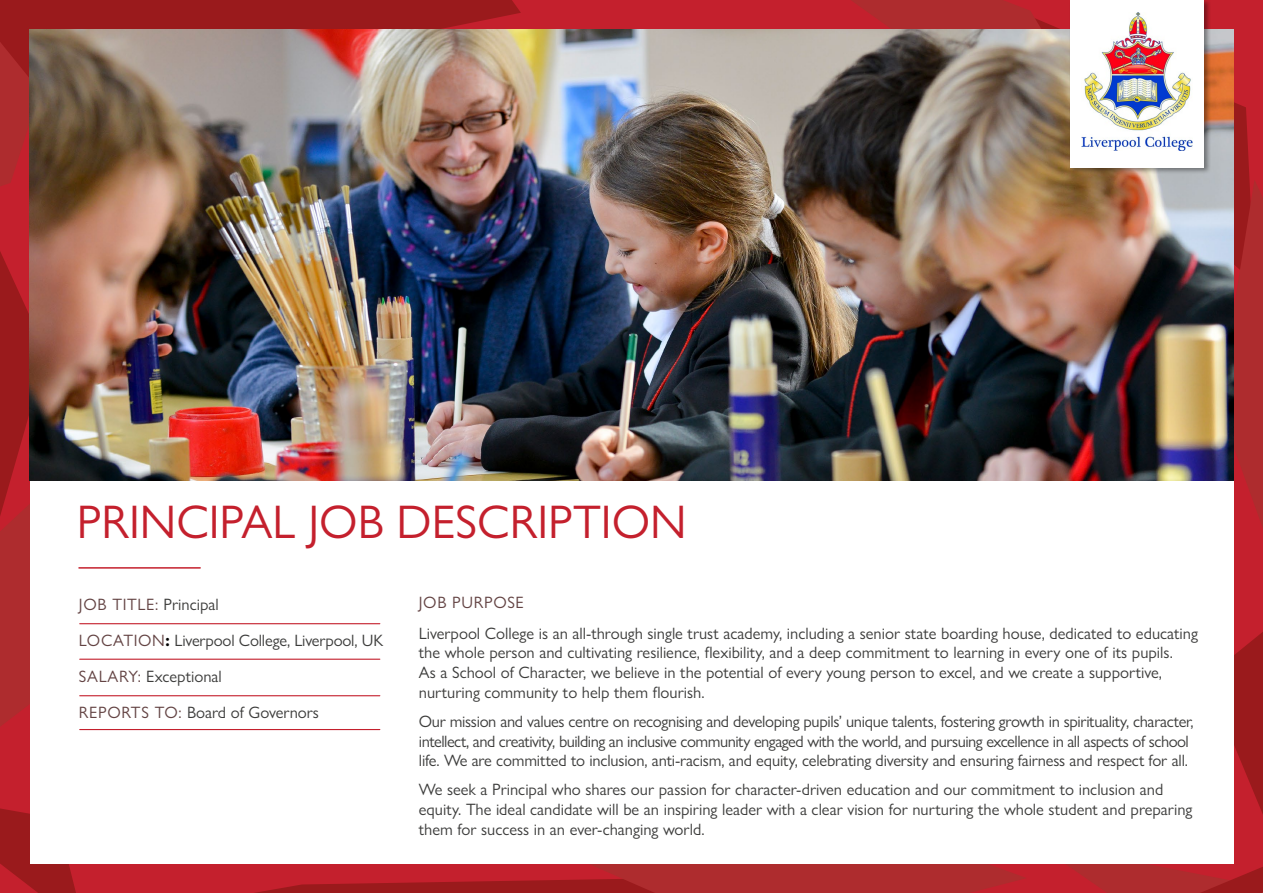
<style>
.page{position:relative;width:1263px;height:893px;background:#c4202d}
.page>*{position:absolute;margin:0;border:0;box-sizing:border-box;transform-origin:0 0}
.t1{font:47.4px "Gill Sans Nova";color:#c4202d}
.t2{font:16.5px/19.8px "Gill Sans Nova";color:#3c3c3b}
.t3{font:16.5px/19.8px "Gill Sans Nova";letter-spacing:-.02em;color:#3c3c3b}
.t4{font:16.5px "Gill Sans Nova";letter-spacing:.04em;color:#634343}
.s1{color:#634343}
.s2{font-weight:700;color:#000}
</style>
<div class="page">
<svg style="left:1233px;top:632px;width:30px;height:183px"></svg>
<svg style="left:1211px;top:29px;width:39px;height:150px"></svg>
<svg style="left:1233px;top:179px;width:30px;height:350px;background:#a92c30"></svg>
<svg style="left:850px;top:0;width:218px;height:30px;fill:#ae2c2e"></svg>
<svg style="left:0;top:808px;width:76px;height:85px"></svg>
<svg style="left:0;top:251px;width:30px;height:476px"></svg>
<svg style="left:0;top:107px;width:30px;height:80px"></svg>
<svg style="left:0;top:0;width:521px;height:107px;background:#9e1e20"></svg>
<svg style="left:253px;top:863px;width:774px;height:30px"></svg>
<svg style="left:1033px;top:842px;width:230px;height:51px"></svg>
<div style="left:30px;top:30px;width:1203px;height:833px;background:#fff"></div>
<img style="left:30px;top:30px;width:1203px;height:450px">
<hr style="left:79px;top:567px;width:121px;height:2px;background:#c4202d">
<div style="left:1068px;top:0;width:143px;height:175px;background:#000;opacity:.39"></div>
<div style="left:1070px;top:0;width:133px;height:167px;background:#fff"></div>
<img style="left:1081px;top:13px;width:111px;height:138px">
<hr style="left:80px;top:623px;width:300px;height:1px;background:#c4202d">
<hr style="left:80px;top:659px;width:300px;height:1px;background:#c4202d">
<hr style="left:80px;top:695px;width:300px;height:1px;background:#c4202d">
<hr style="left:80px;top:729px;width:300px;height:1px;background:#c4202d">
<h1 class="t1" style="left:77px;top:493px;width:611px">PRINCIPAL JOB DESCRIPTION</h1>
<p class="t2" style="left:79px;top:587px;width:306px;line-height:36px"><span class="s1">JOB TITLE:</span> Principal<br><span class="s1">LOCATION</span><span class="s2">:</span> Liverpool College, Liverpool, UK<br><span class="s1">SALARY:</span> Exceptional<br><span class="s1">REPORTS TO:</span> Board of Governors</p>
<p class="t4" style="left:419px;top:593px;width:107px">JOB PURPOSE</p>
<p class="t2" style="left:419px;top:623px;width:780px">Liverpool College is an all-through single trust academy, including a senior state boarding house, dedicated to educating the whole person and cultivating resilience, flexibility, and a deep commitment to learning in every one of its pupils.<br>As a School of Character, we believe in the potential of every young person to excel, and we create a supportive, nurturing community to help them flourish.</p>
<p class="t3" style="left:419px;top:711px;width:776px">Our mission and values centre on recognising and developing pupils’ unique talents, fostering growth in spirituality, character, intellect, and creativity, building an inclusive community engaged with the world, and pursuing excellence in all aspects of school life. We are committed to inclusion, anti-racism, and equity, celebrating diversity and ensuring fairness and respect for all.</p>
<p class="t2" style="left:419px;top:780px;width:775px">We seek a Principal who shares our passion for character-driven education and our commitment to inclusion and equity. The ideal candidate will be an inspiring leader with a clear vision for nurturing the whole student and preparing them for success in an ever-changing world.</p>
</div>
